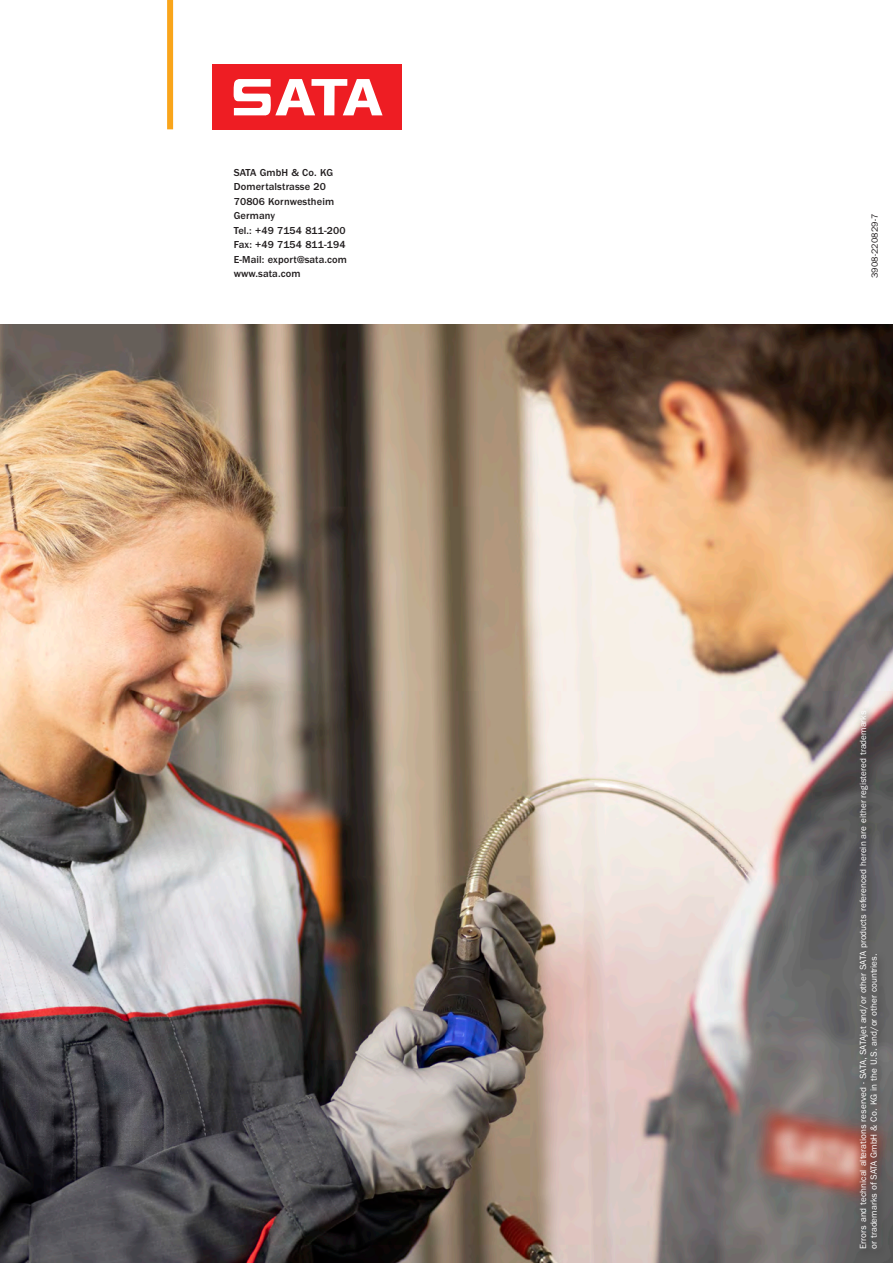
<style>
.page{position:relative;width:893px;height:1263px;background:#fff}
.page>*{position:absolute;margin:0;border:0;box-sizing:border-box;transform-origin:0 0}
.t1{font:500 10.5px "ITC Franklin Gothic Std";letter-spacing:.01em;color:#231f20}
.t2{font:9px/10.8px "ITC Franklin Gothic Std";color:#fff}
.t3{font:9px "ITC Franklin Gothic Std";letter-spacing:.01em;color:#231f20}
</style>
<div class="page">
<img style="left:0;top:324px;width:893px;height:939px">
<div style="left:212px;top:64px;width:189px;height:65px;background:#ee1d23"></div>
<svg style="left:233px;top:79px;width:150px;height:37px"></svg>
<div style="left:167px;top:0;width:6px;height:129px;background:#f9a51b"></div>
<div style="left:854px;top:706px;width:34px;height:553px;background:#231f20;opacity:.75"></div>
<p class="t1" style="left:234px;top:166px;width:101px">SATA GmbH &amp; Co. KG</p>
<p class="t1" style="left:234px;top:181px;width:94px">Domertalstrasse 20</p>
<p class="t1" style="left:234px;top:195px;width:102px">70806 Kornwestheim</p>
<p class="t1" style="left:234px;top:210px;width:43px">Germany</p>
<p class="t1" style="left:234px;top:224px;width:113px">Tel.: +49 7154 811-200</p>
<p class="t1" style="left:234px;top:239px;width:113px">Fax: +49 7154 811-194</p>
<p class="t1" style="left:234px;top:253px;width:115px">E-Mail: export@sata.com</p>
<p class="t1" style="left:234px;top:268px;width:68px">www.sata.com</p>
<p class="t3" style="left:870px;top:278px;width:66px;rotate:-90deg">3908-220829-7</p>
<p class="t2" style="left:858px;top:1249px;width:540px;rotate:-90deg">Errors and technical alterations reserved - SATA, SATAjet and/or other SATA products referenced herein are either registered trademarks or trademarks of SATA GmbH &amp; Co. KG in the U.S. and/or other countries.</p>
</div>
